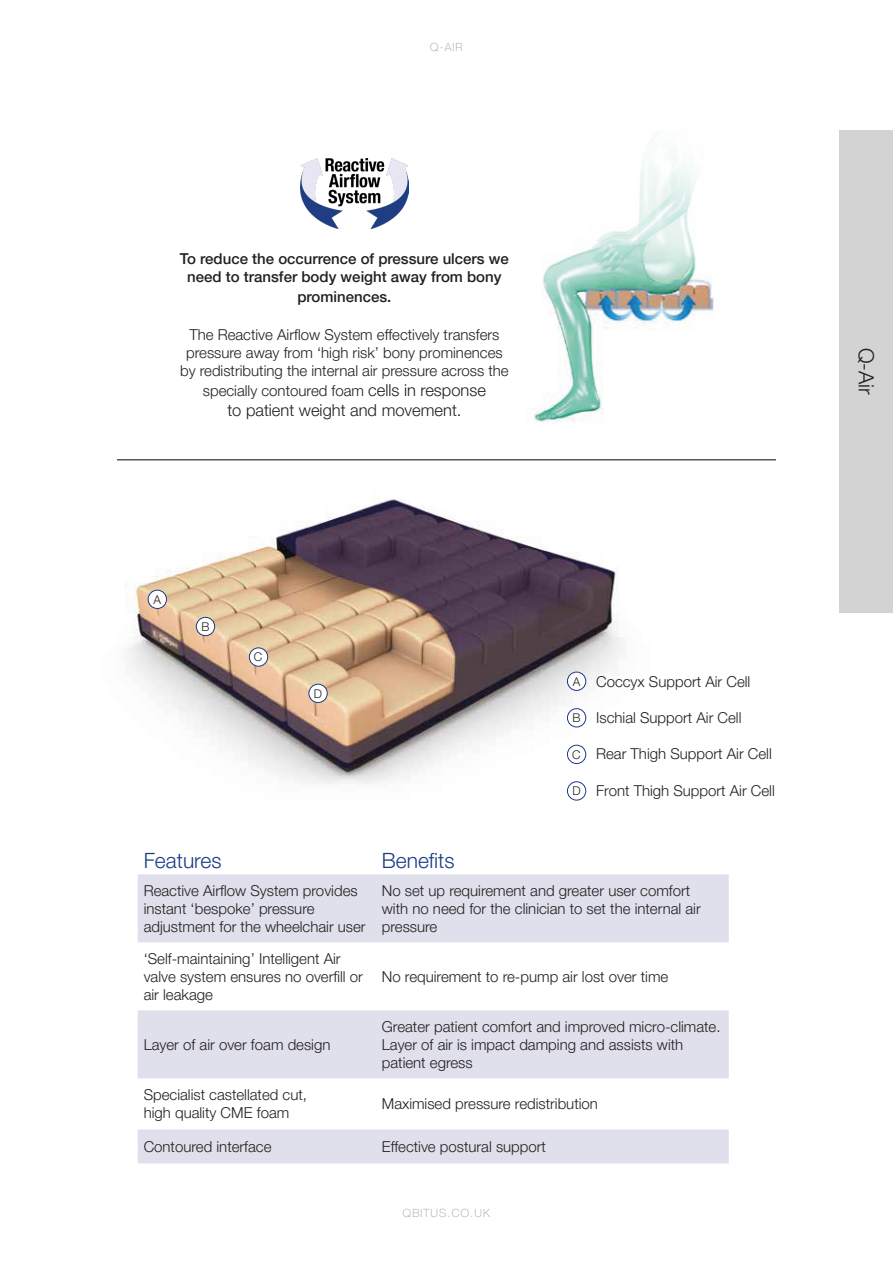
<style>
.page{position:relative;width:893px;height:1263px;background:#fff}
.page>*{position:absolute;margin:0;border:0;box-sizing:border-box;transform-origin:0 0}
.t1{font:300 21px "Helvetica Neue LT Pro";color:#1b3c85}
.t2{font:300 21px "Helvetica Neue LT Pro";color:#231f20}
.t3{font:300 16.5px "Helvetica Neue LT Pro";color:#231f20}
.t4{font:300 15px/18px "Helvetica Neue LT Pro";color:#231f20}
.t5{font:500 15px/18px "Helvetica Neue LT Pro";color:#231f20;text-align:center}
.t6{font:300 12px "Helvetica Neue LT Pro";color:#231f20}
.t7{font:100 11.25px "Helvetica Neue LT Pro";letter-spacing:.1em;color:#9d9c9c}
.s1{font-size:16.5px}
</style>
<div class="page">
<img style="left:117px;top:460px;width:610px;height:341px">
<div style="left:840px;top:130px;width:53px;height:482px;background:#d2d3d2"></div>
<img style="left:300px;top:158px;width:109px;height:70px">
<img style="left:533px;top:135px;width:181px;height:288px">
<hr style="left:117px;top:459px;width:659px;height:1px;background:#231f20">
<div style="left:138px;top:874px;width:591px;height:68px;background:#dfe0ec"></div>
<svg style="left:138px;top:1010px;width:591px;height:153px;fill:#dfe0ec"></svg>
<div style="left:148px;top:590px;width:18px;height:18px;background:#fff;border-radius:50%"></div>
<div style="left:148px;top:590px;width:19px;height:19px;border:1px solid #1b3c85;border-radius:50%"></div>
<div style="left:567px;top:672px;width:19px;height:18px;background:#fff;border-radius:50%"></div>
<div style="left:567px;top:672px;width:19px;height:19px;border:1px solid #1b3c85;border-radius:50%"></div>
<div style="left:196px;top:617px;width:19px;height:19px;background:#fff;border-radius:50%"></div>
<div style="left:196px;top:617px;width:19px;height:19px;border:1px solid #1b3c85;border-radius:50%"></div>
<div style="left:567px;top:709px;width:19px;height:18px;background:#fff;border-radius:50%"></div>
<div style="left:567px;top:708px;width:19px;height:19px;border:1px solid #1b3c85;border-radius:50%"></div>
<div style="left:249px;top:648px;width:19px;height:18px;background:#fff;border-radius:50%"></div>
<div style="left:249px;top:648px;width:19px;height:18px;border:1px solid #1b3c85;border-radius:50%"></div>
<div style="left:567px;top:745px;width:19px;height:18px;background:#fff;border-radius:50%"></div>
<div style="left:567px;top:745px;width:19px;height:19px;border:1px solid #1b3c85;border-radius:50%"></div>
<div style="left:309px;top:684px;width:18px;height:18px;background:#fff;border-radius:50%"></div>
<div style="left:309px;top:684px;width:18px;height:19px;border:1px solid #1b3c85;border-radius:50%"></div>
<div style="left:567px;top:782px;width:19px;height:18px;background:#fff;border-radius:50%"></div>
<div style="left:567px;top:781px;width:19px;height:19px;border:1px solid #1b3c85;border-radius:50%"></div>
<p class="t7" style="left:430px;top:41px;width:34px">Q-AIR</p>
<p class="t5" style="left:180px;top:250px;width:330px">To reduce the occurrence of pressure ulcers we need to transfer body weight away from bony</p>
<p class="t5" style="left:297px;top:288px;width:95px">prominences.</p>
<p class="t4" style="left:180px;top:325px;width:330px;text-align:center">The Reactive Airflow System effectively transfers pressure away from ‘high risk’ bony prominences by redistributing the internal air pressure across the</p>
<p class="t4" style="left:203px;top:381px;width:284px">specially contoured foam <span class="s1">cells in response</span></p>
<p class="t3" style="left:227px;top:400px;width:236px">to patient weight and movement.</p>
<p class="t6" style="left:154px;top:592px;width:9px">A</p>
<p class="t6" style="left:201px;top:619px;width:10px">B</p>
<p class="t6" style="left:254px;top:650px;width:10px">C</p>
<p class="t6" style="left:314px;top:686px;width:10px">D</p>
<p class="t6" style="left:573px;top:674px;width:9px">A</p>
<p class="t6" style="left:573px;top:710px;width:10px">B</p>
<p class="t6" style="left:572px;top:747px;width:10px">C</p>
<p class="t6" style="left:572px;top:784px;width:10px">D</p>
<p class="t4" style="left:596px;top:672px;width:156px">Coccyx Support Air Cell</p>
<p class="t4" style="left:596px;top:708px;width:147px">Ischial Support Air Cell</p>
<p class="t4" style="left:596px;top:744px;width:177px">Rear Thigh Support Air Cell</p>
<p class="t4" style="left:596px;top:781px;width:180px">Front Thigh Support Air Cell</p>
<p class="t1" style="left:144px;top:848px;width:79px">Features</p>
<p class="t1" style="left:382px;top:848px;width:74px">Benefits</p>
<p class="t4" style="left:144px;top:881px;width:223px">Reactive Airflow System provides instant ‘bespoke’ pressure adjustment for the wheelchair user</p>
<p class="t4" style="left:382px;top:881px;width:320px">No set up requirement and greater user comfort with no need for the clinician to set the internal air pressure</p>
<p class="t4" style="left:144px;top:949px;width:221px">‘Self-maintaining’ Intelligent Air valve system ensures no overfill or air leakage</p>
<p class="t4" style="left:382px;top:967px;width:288px">No requirement to re-pump air lost over time</p>
<p class="t4" style="left:144px;top:1035px;width:188px">Layer of air over foam design</p>
<p class="t4" style="left:144px;top:1086px;width:165px">Specialist castellated cut,</p>
<p class="t4" style="left:144px;top:1104px;width:147px">high quality CME foam</p>
<p class="t4" style="left:382px;top:1017px;width:340px">Greater patient comfort and improved micro-climate.</p>
<p class="t4" style="left:382px;top:1035px;width:303px">Layer of air is impact damping and assists with patient egress</p>
<p class="t4" style="left:382px;top:1095px;width:218px">Maximised pressure redistribution</p>
<p class="t4" style="left:144px;top:1137px;width:129px">Contoured interface</p>
<p class="t4" style="left:382px;top:1137px;width:166px">Effective postural support</p>
<p class="t7" style="left:403px;top:1206px;width:89px">QBITUS.CO.UK</p>
<p class="t2" style="left:879px;top:347px;width:49px;rotate:90deg">Q-Air</p>
</div>
